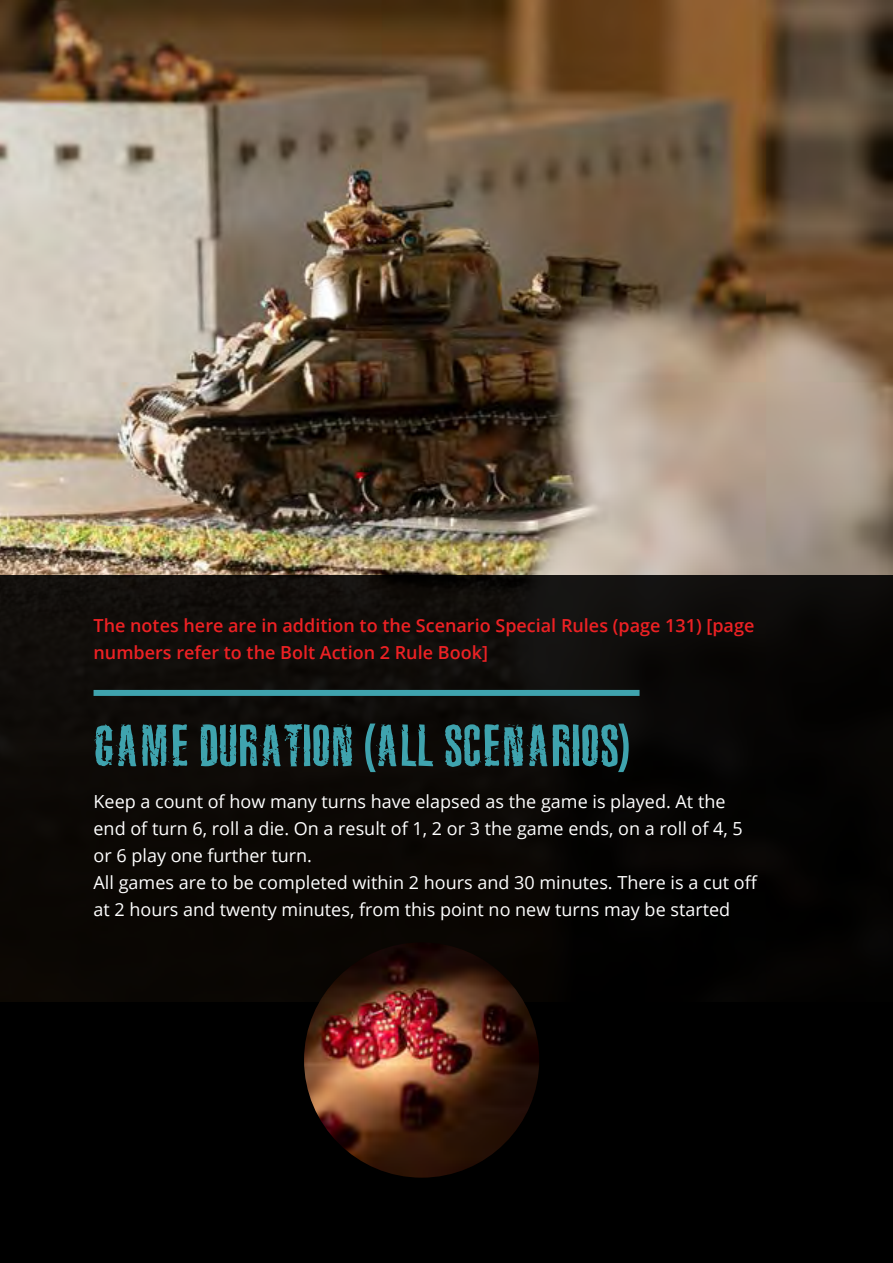
<style>
.page{position:relative;width:893px;height:1263px;background:#fff}
.page>*{position:absolute;margin:0;border:0;box-sizing:border-box;transform-origin:0 0}
.t1{font:60px "Joels Ragged Font";color:#3fa3ae}
.t2{font:18px/27px "Open Sans";color:#fff}
.t3{font:600 18px/27px "Open Sans";color:#ed2124}
</style>
<div class="page">
<img style="left:0;top:0;width:893px;height:576px">
<div style="left:0;top:576px;width:893px;height:687px;background:#000"></div>
<div style="left:94px;top:690px;width:545px;height:6px;background:#3fa3ae"></div>
<img style="left:304px;top:942px;width:235px;height:236px;border-radius:118px">
<p class="t3" style="left:94px;top:611px;width:662px">The notes here are in addition to the Scenario Special Rules (page 131) [page numbers refer to the Bolt Action 2 Rule Book]</p>
<h1 class="t1" style="left:94px;top:709px;width:537px">GAME DURATION (ALL SCENARIOS)</h1>
<p class="t2" style="left:94px;top:787px;width:666px">Keep a count of how many turns have elapsed as the game is played. At the end of turn 6, roll a die. On a result of 1, 2 or 3 the game ends, on a roll of 4, 5 or 6 play one further turn.<br>All games are to be completed within 2 hours and 30 minutes. There is a cut off at 2 hours and twenty minutes, from this point no new turns may be started</p>
</div>
